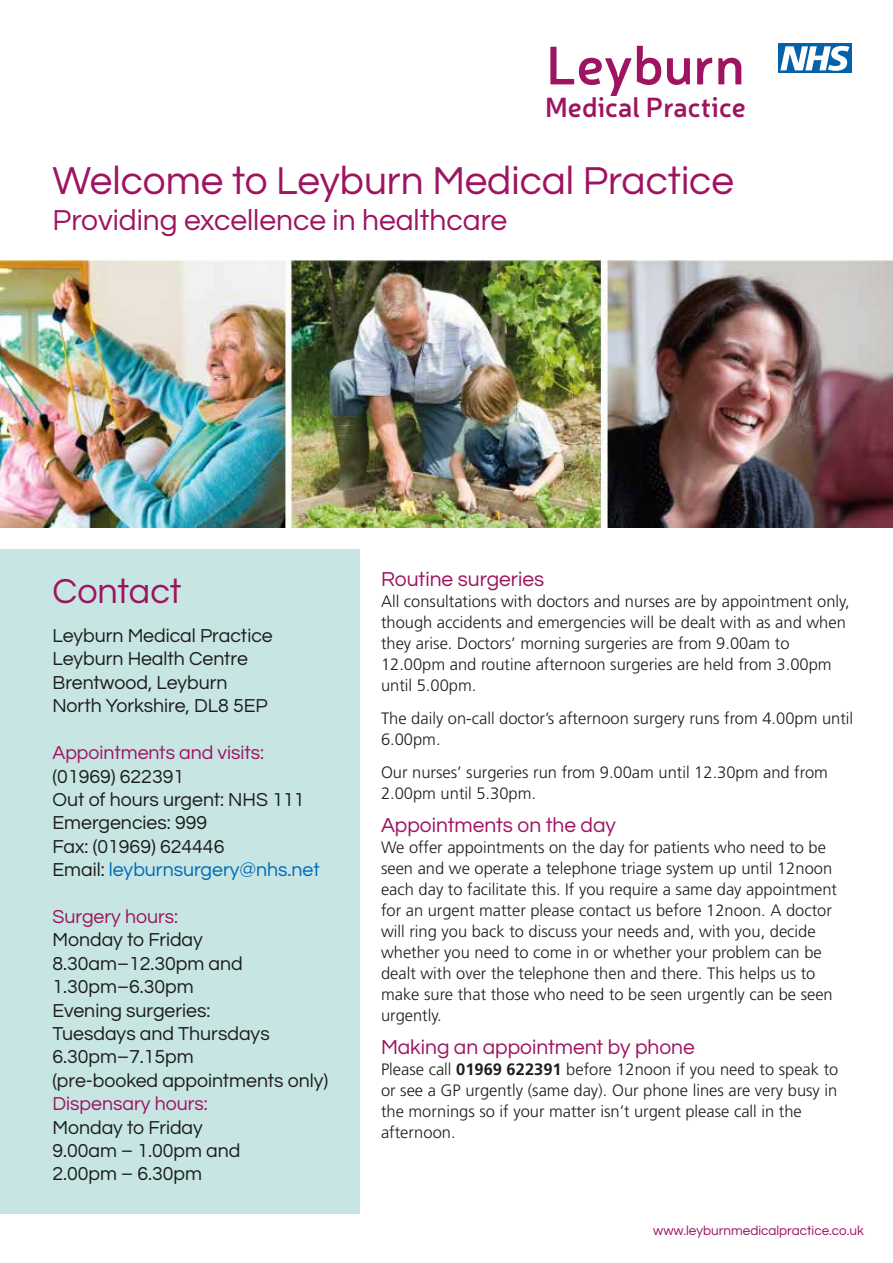
<style>
.page{position:relative;width:893px;height:1263px;background:#fff}
.page>*{position:absolute;margin:0;border:0;box-sizing:border-box;transform-origin:0 0}
.t1{font:600 53.85px "Neris";color:#9e1460}
.t2{font:40.5px "Questrial";color:#9e1460}
.t3{font:36px "Questrial";color:#9e1460}
.t4{font:30px "Questrial";color:#9e1460}
.t5{font:600 27.6px "Neris";color:#9e1460}
.t6{font:21px "Questrial";color:#9e1460}
.t7{font:19.5px/23.4px "Questrial";color:#1d1d1b}
.t8{font:19.5px "Questrial";color:#9e1460}
.t9{font:300 16.5px/21px "Frutiger LT Std";color:#1d1d1b}
.t10{font:13.5px "Questrial";color:#9e1460}
.s1{font-weight:700}
.s2{color:#006ab4}
</style>
<div class="page">
<div style="left:0;top:549px;width:359px;height:664px;background:#c6e5e3"></div>
<div style="left:778px;top:43px;width:74px;height:30px;background:#0561a8"></div>
<svg style="left:780px;top:46px;width:69px;height:25px"></svg>
<img style="left:0;top:260px;width:893px;height:267px">
<h1 class="t1" style="left:546px;top:28px;width:200px">Leyburn</h1>
<h3 class="t5" style="left:545px;top:88px;width:202px">Medical Practice</h3>
<h2 class="t2" style="left:52px;top:160px;width:683px">Welcome to Leyburn Medical Practice</h2>
<h3 class="t4" style="left:52px;top:205px;width:456px">Providing excellence in healthcare</h3>
<h3 class="t3" style="left:52px;top:573px;width:131px">Contact</h3>
<p class="t6" style="left:381px;top:569px;width:165px">Routine surgeries</p>
<p class="t9" style="left:381px;top:591px;width:470px">All consultations with doctors and nurses are by appointment only, though accidents and emergencies will be dealt with as and when they arise. Doctors’ morning surgeries are from 9.00am to 12.00pm and routine afternoon surgeries are held from 3.00pm until 5.00pm.</p>
<p class="t9" style="left:381px;top:708px;width:474px">The daily on-call doctor’s afternoon surgery runs from 4.00pm until<br>6.00pm.</p>
<p class="t9" style="left:381px;top:762px;width:448px">Our nurses’ surgeries run from 9.00am until 12.30pm and from<br>2.00pm until 5.30pm.</p>
<p class="t6" style="left:381px;top:815px;width:237px">Appointments on the day</p>
<p class="t9" style="left:381px;top:837px;width:457px">We offer appointments on the day for patients who need to be seen and we operate a telephone triage system up until 12noon each day to facilitate this. If you require a same day appointment for an urgent matter please contact us before 12noon. A doctor will ring you back to discuss your needs and, with you, decide whether you need to come in or whether your problem can be dealt with over the telephone then and there. This helps us to make sure that those who need to be seen urgently can be seen urgently.</p>
<p class="t6" style="left:381px;top:1037px;width:315px">Making an appointment by phone</p>
<p class="t9" style="left:381px;top:1059px;width:459px">Please call <span class="s1">01969 622391</span> before 12noon if you need to speak to or see a GP urgently (same day). Our phone lines are very busy in the mornings so if your matter isn’t urgent please call in the afternoon.</p>
<p class="t7" style="left:52px;top:624px;width:222px">Leyburn Medical Practice<br>Leyburn Health Centre<br>Brentwood, Leyburn<br>North Yorkshire, DL8 5EP</p>
<p class="t8" style="left:52px;top:743px;width:213px">Appointments and visits:</p>
<p class="t7" style="left:52px;top:765px;width:269px">(01969) 622391<br>Out of hours urgent: NHS 111<br>Emergencies: 999<br>Fax: (01969) 624446<br>Email: <span class="s2">leyburnsurgery@nhs.net</span></p>
<p class="t8" style="left:52px;top:907px;width:127px">Surgery hours:</p>
<p class="t7" style="left:52px;top:929px;width:277px">Monday to Friday<br>8.30am–12.30pm and<br>1.30pm–6.30pm<br>Evening surgeries:<br>Tuesdays and Thursdays<br>6.30pm–7.15pm<br>(pre-booked appointments only)</p>
<p class="t8" style="left:52px;top:1094px;width:157px">Dispensary hours:</p>
<p class="t7" style="left:52px;top:1116px;width:189px">Monday to Friday<br>9.00am – 1.00pm and<br>2.00pm – 6.30pm</p>
<p class="t10" style="left:653px;top:1223px;width:212px">www.leyburnmedicalpractice.co.uk</p>
</div>
